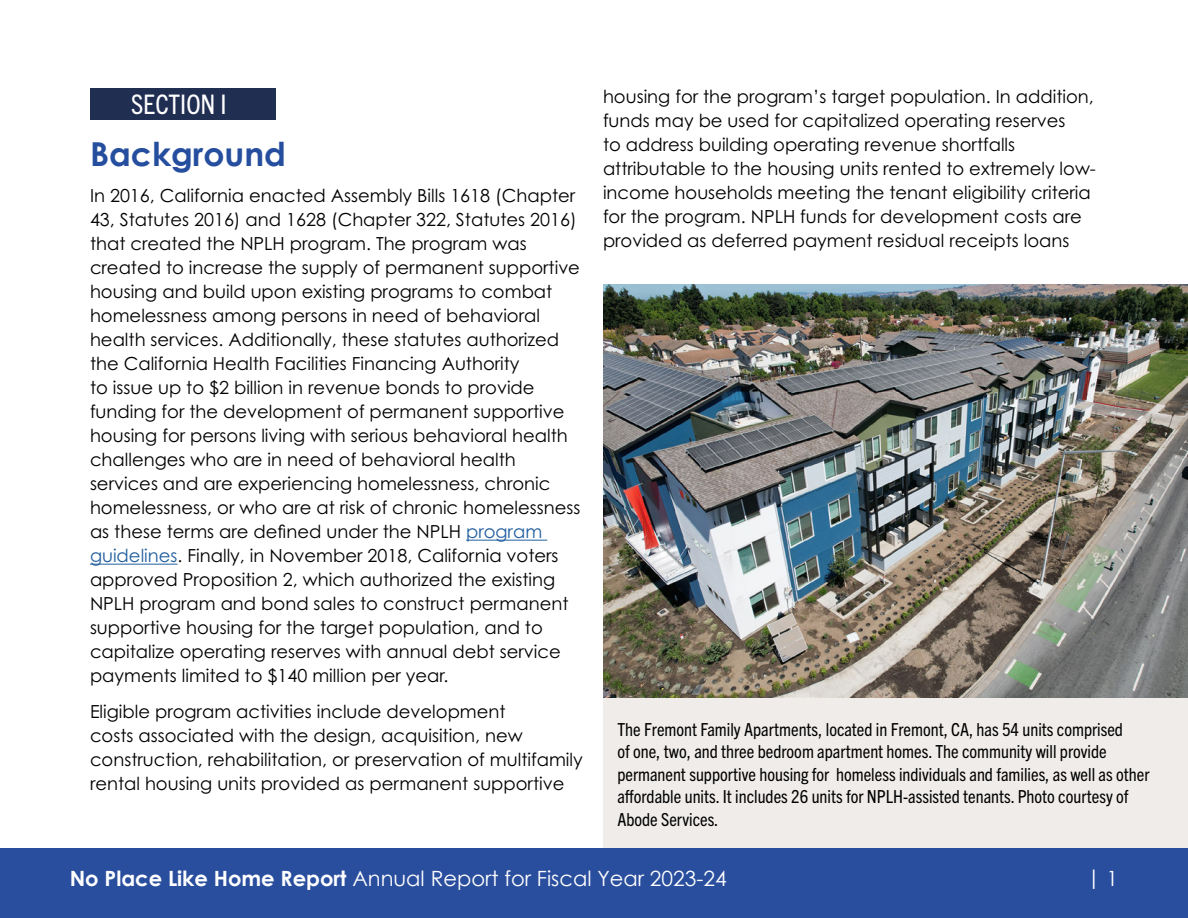
<style>
.page{position:relative;width:1188px;height:918px;background:#fff}
.page>*{position:absolute;margin:0;border:0;box-sizing:border-box;transform-origin:0 0}
.t1{font:700 33px "Century Gothic";color:#264e9e}
.t2{font:condensed 27px "Trade Gothic Next LT Pro";color:#fff}
.t3{font:21px "Century Gothic";color:#fff}
.t4{font:18px/24px "Century Gothic Pro";color:#000}
.t5{font:condensed 18px/22.5px "Trade Gothic Next LT Pro";color:#000}
.s1{color:#215e9e}
.s2{font-weight:700}
</style>
<div class="page">
<div style="left:0;top:848px;width:1188px;height:70px;background:#2a4e9e"></div>
<hr style="left:466px;top:540px;width:81px;height:1px;background:#215e9e">
<hr style="left:90px;top:564px;width:88px;height:1px;background:#215e9e">
<div style="left:91px;top:88px;width:185px;height:32px;background:#202e52"></div>
<div style="left:603px;top:284px;width:585px;height:564px;background:#efecea"></div>
<img style="left:603px;top:284px;width:585px;height:414px">
<h2 class="t2" style="left:131px;top:86px;width:97px">SECTION I</h2>
<h2 class="t1" style="left:90px;top:129px;width:198px">Background</h2>
<p class="t4" style="left:90px;top:184px;width:492px">In 2016, California enacted Assembly Bills 1618 (Chapter 43, Statutes 2016) and 1628 (Chapter 322, Statutes 2016) that created the NPLH program. The program was created to increase the supply of permanent supportive housing and build upon existing programs to combat homelessness among persons in need of behavioral health services. Additionally, these statutes authorized the California Health Facilities Financing Authority<br>to issue up to $2 billion in revenue bonds to provide funding for the development of permanent supportive housing for persons living with serious behavioral health challenges who are in need of behavioral health services and are experiencing homelessness, chronic homelessness, or who are at risk of chronic homelessness as these terms are defined under the NPLH <span class="s1">program guidelines</span>. Finally, in November 2018, California voters approved Proposition 2, which authorized the existing NPLH program and bond sales to construct permanent supportive housing for the target population, and to capitalize operating reserves with annual debt service payments limited to $140 million per year.</p>
<p class="t4" style="left:90px;top:700px;width:494px">Eligible program activities include development<br>costs associated with the design, acquisition, new construction, rehabilitation, or preservation of multifamily rental housing units provided as permanent supportive</p>
<p class="t4" style="left:603px;top:84px;width:494px">housing for the program’s target population. In addition, funds may be used for capitalized operating reserves<br>to address building operating revenue shortfalls attributable to the housing units rented to extremely low&shy;income households meeting the tenant eligibility criteria for the program. NPLH funds for development costs are provided as deferred payment residual receipts loans</p>
<p class="t5" style="left:617px;top:717px;width:534px">The Fremont Family Apartments, located in Fremont, CA, has 54 units comprised<br>of one, two, and three bedroom apartment homes. The community will provide permanent supportive housing for homeless individuals and families, as well as other affordable units. It includes 26 units for NPLH-assisted tenants. Photo courtesy of Abode Services.</p>
<p class="t3" style="left:70px;top:864px;width:658px"><span class="s2">No Place Like Home Report</span> Annual Report for Fiscal Year 2023-24</p>
<p class="t3" style="left:1087px;top:863px;width:33px">| 1</p>
</div>
